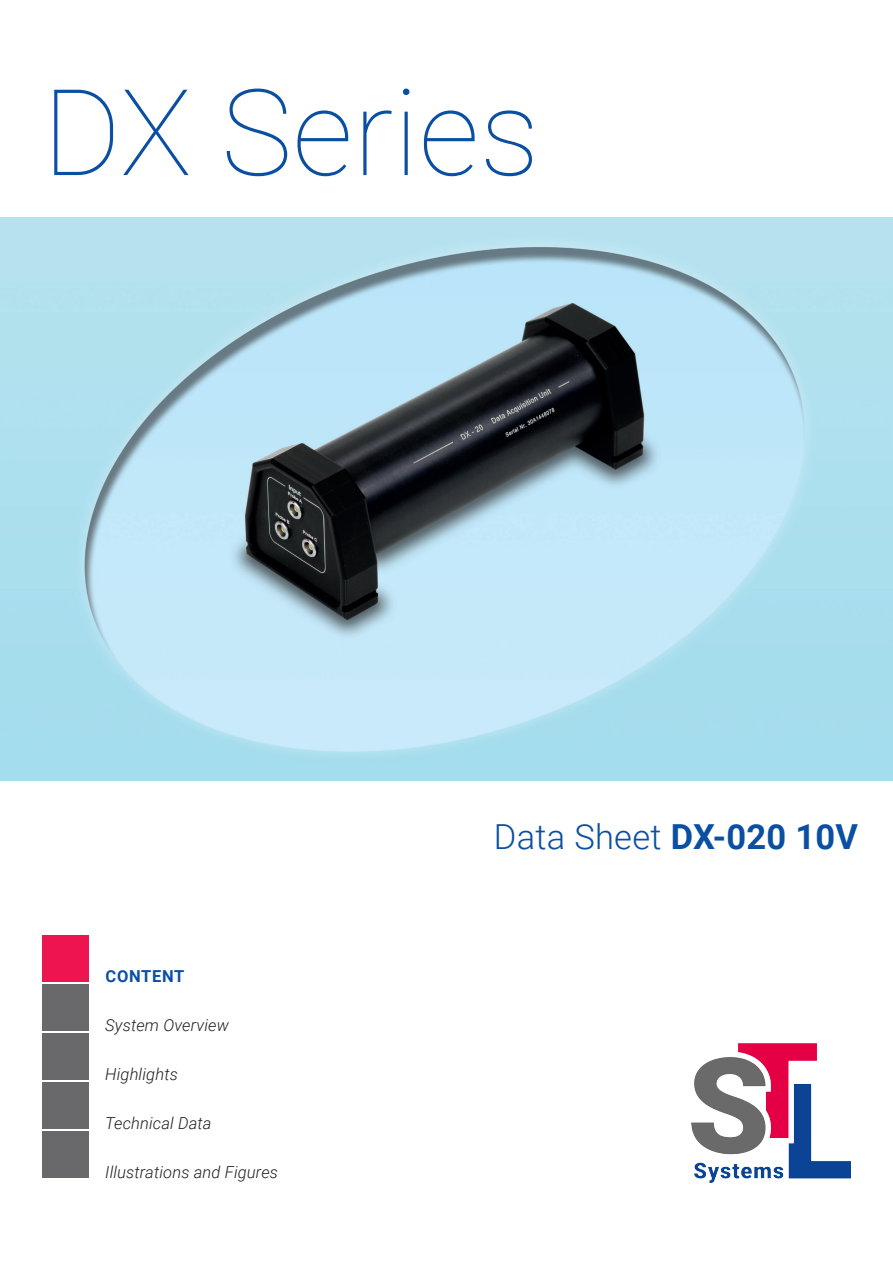
<style>
.page{position:relative;width:893px;height:1263px;background:#fff}
.page>*{position:absolute;margin:0;border:0;box-sizing:border-box;transform-origin:0 0}
.t1{font:100 120px "Roboto";letter-spacing:.005em;color:#0a4fa2}
.t2{font:300 34.5px "Roboto";letter-spacing:.01em;color:#0a4fa2}
.t3{font:italic 300 16.5px "Roboto";letter-spacing:.01em;color:#231f20}
.t4{font:700 16.5px "Roboto";letter-spacing:.045em;color:#0a4fa2}
.s1{font-weight:700}
</style>
<div class="page">
<img style="left:0;top:218px;width:893px;height:562px">
<div style="left:43px;top:1033px;width:46px;height:47px;background:#69696c"></div>
<div style="left:43px;top:984px;width:46px;height:47px;background:#69696c"></div>
<div style="left:43px;top:935px;width:46px;height:47px;background:#ed1450"></div>
<div style="left:43px;top:1082px;width:46px;height:47px;background:#69696c"></div>
<div style="left:43px;top:1131px;width:46px;height:47px;background:#69696c"></div>
<img style="left:691px;top:1043px;width:159px;height:139px">
<h1 class="t1" style="left:43px;top:48px;width:498px">DX Series</h1>
<p class="t4" style="left:106px;top:965px;width:80px">CONTENT</p>
<p class="t3" style="left:105px;top:1014px;width:125px">System Overview</p>
<p class="t3" style="left:105px;top:1063px;width:74px">Highlights</p>
<p class="t3" style="left:105px;top:1111px;width:108px">Technical Data</p>
<p class="t3" style="left:105px;top:1160px;width:174px">Illustrations and Figures</p>
<h2 class="t2" style="left:494px;top:812px;width:366px">Data Sheet <span class="s1">DX-020 10V</span></h2>
</div>
